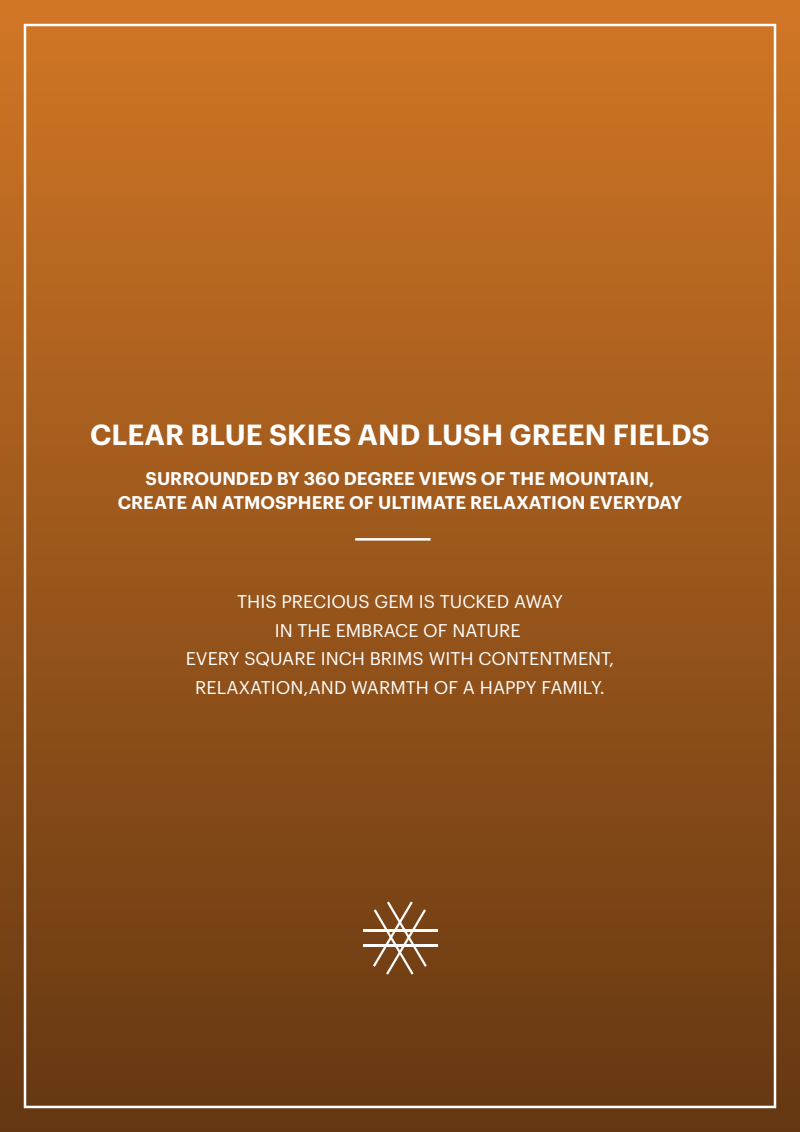
<style>
.page{position:relative;width:800px;height:1132px;background:#fff}
.page>*{position:absolute;margin:0;border:0;box-sizing:border-box;transform-origin:0 0}
.t1{font:600 28.5px "Graphik TH";color:#fff}
.t2{font:18px/28.5px "Graphik TH";color:#fff;text-align:center}
.t3{font:600 18px/24px "Graphik TH";color:#fff;text-align:center}
</style>
<div class="page">
<div style="left:0;top:0;width:800px;height:1132px;background:linear-gradient(to bottom,#d17727,#663914)"></div>
<hr style="left:355px;top:538px;width:76px;height:2px;background:#fff">
<hr style="left:363px;top:929px;width:74px;height:2px;background:#fff">
<hr style="left:363px;top:944px;width:74px;height:2px;background:#fff">
<svg style="left:373px;top:901px;width:54px;height:73px"></svg>
<h1 class="t1" style="left:90px;top:413px;width:621px">CLEAR BLUE SKIES AND LUSH GREEN FIELDS</h1>
<p class="t3" style="left:118px;top:467px;width:566px">SURROUNDED BY 360 DEGREE VIEWS OF THE MOUNTAIN,<br>CREATE AN ATMOSPHERE OF ULTIMATE RELAXATION EVERYDAY</p>
<p class="t2" style="left:186px;top:588px;width:430px">THIS PRECIOUS GEM IS TUCKED AWAY<br>IN THE EMBRACE OF NATURE<br>EVERY SQUARE INCH BRIMS WITH CONTENTMENT, RELAXATION,AND WARMTH OF A HAPPY FAMILY.</p>
</div>
